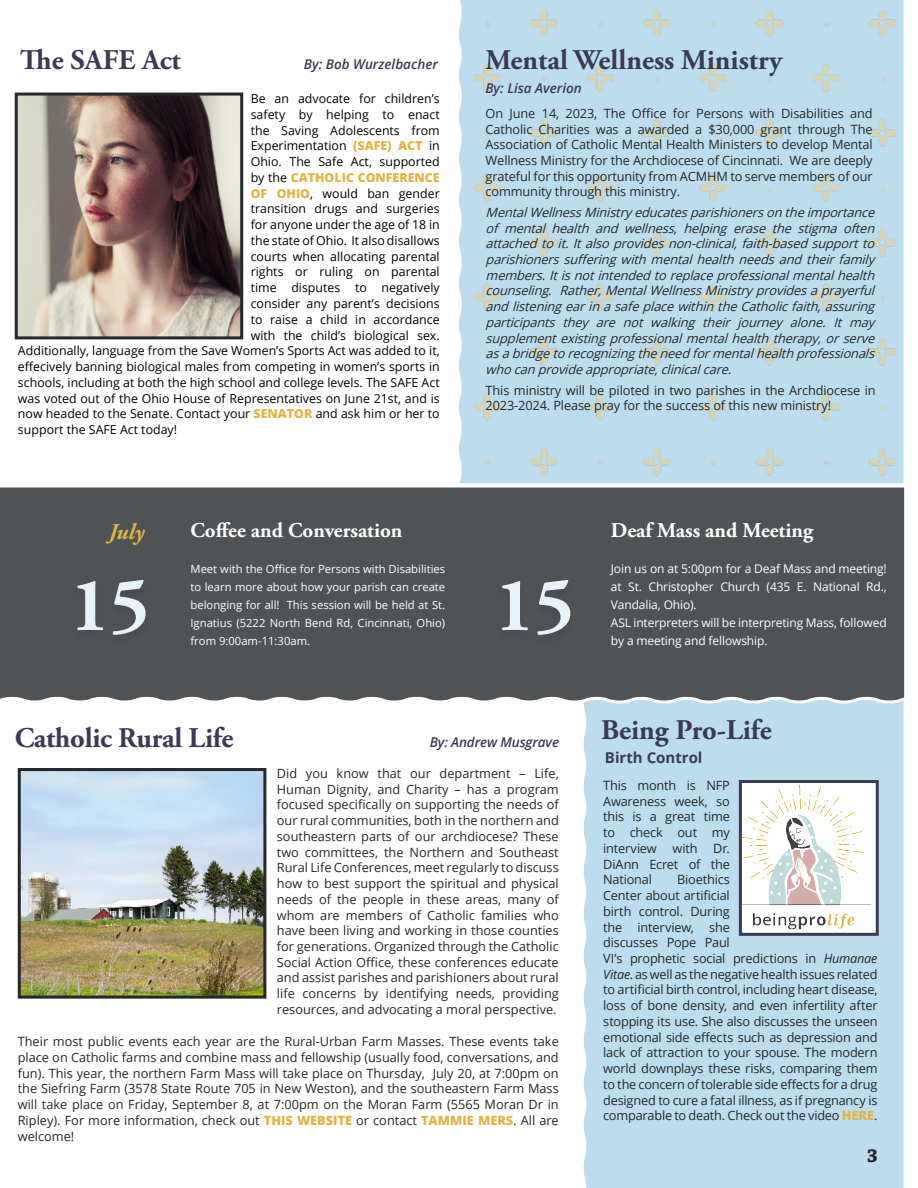
<style>
.page{position:relative;width:918px;height:1188px;background:#fff}
.page>*{position:absolute;margin:0;border:0;box-sizing:border-box;transform-origin:0 0}
.t1{font:700 76.5px "Adobe Garamond Pro";color:#e9f2f9}
.t2{font:700 28.5px "Adobe Garamond Pro";color:#3a3b53}
.t3{font:italic 700 22.5px "Adobe Garamond Pro";color:#e0b546}
.t4{font:700 21px "Adobe Garamond Pro";color:#fff}
.t5{font:700 19.8px "Chaparral Pro";color:#24282a}
.t6{font:700 15px "Open Sans";color:#3a3b53}
.t7{font:italic 600 13.5px "Open Sans";color:#3a3b53}
.t8{font:12.75px/15.8px "Open Sans";letter-spacing:-.01em;color:#24282a;text-align:justify}
.t9{font:italic 12.75px/15.8px "Open Sans";color:#24282a}
.t10{font:12.3px "Open Sans";color:#000}
.t11{font:800 12.3px "Open Sans";color:#e0b546}
.t12{font:12px/18px "Open Sans";letter-spacing:-.01em;color:#fff}
.t13{font:11.25px/18px "Open Sans";color:#fff;text-align:justify}
.s1{font-weight:800;color:#e0b546}
.s2{font-weight:400;color:#000}
.s3{font-style:italic}
</style>
<div class="page">
<div style="left:459px;top:0;width:445px;height:483px;background:#bdddee"></div>
<div style="left:584px;top:705px;width:320px;height:483px;background:#bdddee"></div>
<div style="left:0;top:487px;width:905px;height:218px;background:#505355"></div>
<div style="left:465px;top:11px;width:439px;height:466px;background:#bdddee"></div>
<img style="left:743px;top:784px;width:132px;height:148px">
<div style="left:739px;top:780px;width:140px;height:156px;border:3px solid #3a3b53"></div>
<svg style="left:14px;top:92px;width:230px;height:248px;background:#92827a"></svg>
<img style="left:17px;top:768px;width:250px;height:231px">
<div style="left:497px;top:581px;width:78px;height:64px;background:#4f5254"></div>
<div style="left:73px;top:581px;width:77px;height:64px;background:#4f5254"></div>
<h2 class="t2" style="left:20px;top:43px;width:162px">The SAFE Act</h2>
<p class="t7" style="left:304px;top:54px;width:136px">By: Bob Wurzelbacher</p>
<p class="t10" style="left:251px;top:90px;width:191px">Be an advocate for children’s</p>
<p class="t10" style="left:251px;top:106px;width:191px">safety by helping to enact</p>
<p class="t10" style="left:251px;top:122px;width:191px">the Saving Adolescents from</p>
<p class="t10" style="left:251px;top:138px;width:191px">Experimentation <span class="s1">(SAFE) ACT</span> in</p>
<p class="t10" style="left:251px;top:153px;width:191px">Ohio. The Safe Act, supported</p>
<p class="t11" style="left:251px;top:168px;width:191px"><span class="s2">by the</span> CATHOLIC CONFERENCE</p>
<p class="t10" style="left:251px;top:185px;width:191px"><span class="s1">OF OHIO</span>, would ban gender</p>
<p class="t10" style="left:251px;top:201px;width:190px">transition drugs and surgeries</p>
<p class="t10" style="left:251px;top:216px;width:191px">for anyone under the age of 18 in</p>
<p class="t10" style="left:251px;top:232px;width:191px">the state of Ohio. It also disallows</p>
<p class="t10" style="left:251px;top:248px;width:191px">courts when allocating parental</p>
<p class="t10" style="left:251px;top:264px;width:191px">rights or ruling on parental</p>
<p class="t10" style="left:251px;top:279px;width:191px">time disputes to negatively</p>
<p class="t10" style="left:251px;top:295px;width:191px">consider any parent’s decisions</p>
<p class="t10" style="left:251px;top:311px;width:191px">to raise a child in accordance</p>
<p class="t10" style="left:251px;top:327px;width:191px">with the child’s biological sex.</p>
<p class="t10" style="left:18px;top:342px;width:423px">Additionally, language from the Save Women’s Sports Act was added to it,</p>
<p class="t10" style="left:18px;top:358px;width:423px">effecively banning biological males from competing in women’s sports in</p>
<p class="t10" style="left:18px;top:374px;width:423px">schools, including at both the high school and college levels. The SAFE Act</p>
<p class="t10" style="left:18px;top:390px;width:423px">was voted out of the Ohio House of Representatives on June 21st, and is</p>
<p class="t10" style="left:18px;top:405px;width:423px">now headed to the Senate. Contact your <span class="s1">SENATOR</span> and ask him or her to</p>
<p class="t10" style="left:18px;top:421px;width:161px">support the SAFE Act today!</p>
<h2 class="t2" style="left:485px;top:43px;width:299px">Mental Wellness Ministry</h2>
<p class="t7" style="left:485px;top:78px;width:98px">By: Lisa Averion</p>
<p class="t8" style="left:486px;top:105px;width:389px">On June 14, 2023, The Office for Persons with Disabilities and Catholic Charities was a awarded a $30,000 grant through The Association of Catholic Mental Health Ministers to develop Mental Wellness Ministry for the Archdiocese of Cincinnati. We are deeply grateful for this opportunity from ACMHM to serve members of our community through this ministry.</p>
<p class="t9" style="left:486px;top:204px;width:395px">MentalWellnessMinistry educatesparishionersontheimportance of mental health and wellness, helping erase the stigma often attachedtoit.Italsoprovidesnon-clinical,faith-basedsupportto parishionerssufferingwithmentalhealthneedsandtheirfamily members.Itisnotintendedtoreplaceprofessionalmentalhealth counseling. Rather,MentalWellnessMinistry providesaprayerful andlisteningearinasafeplacewithintheCatholicfaith,assuring participants they are not walking their journey alone. It may supplementexistingprofessionalmentalhealththerapy,orserve asabridgetorecognizingtheneedformentalhealthprofessionals whocanprovideappropriate,clinicalcare.</p>
<p class="t8" style="left:486px;top:382px;width:392px">This ministry will be piloted in two parishes in the Archdiocese in<br>2023-2024. Please pray for the success of this new ministry!</p>
<h3 class="t4" style="left:191px;top:519px;width:213px">Coffee and Conversation</h3>
<p class="t13" style="left:191px;top:560px;width:256px">Meet with the Office for Persons with Disabilities to learn more about how your parish can create belonging for all! This session will be held at St.<br>Ignatius (5222 North Bend Rd, Cincinnati, Ohio) from 9:00am-11:30am.</p>
<h3 class="t3" style="left:109px;top:519px;width:37px">July</h3>
<h1 class="t1" style="left:70px;top:561px;width:81px">15</h1>
<h1 class="t1" style="left:495px;top:561px;width:81px">15</h1>
<h2 class="t2" style="left:15px;top:721px;width:220px">Catholic Rural Life</h2>
<p class="t7" style="left:430px;top:733px;width:131px">By: Andrew Musgrave</p>
<p class="t8" style="left:277px;top:765px;width:283px">Did you know that our department – Life, Human Dignity, and Charity – has a program focused specifically on supporting the needs of our rural communities, both in the northern and southeastern parts of our archdiocese? These two committees, the Northern and Southeast Rural Life Conferences, meet regularly to discuss how to best support the spiritual and physical needs of the people in these areas, many of whom are members of Catholic families who have been living and working in those counties for generations. Organized through the Catholic Social Action Office, these conferences educate and assist parishes and parishioners about rural life concerns by identifying needs, providing resources, and advocating a moral perspective.</p>
<p class="t8" style="left:18px;top:1033px;width:543px">Their most public events each year are the Rural-Urban Farm Masses. These events take place on Catholic farms and combine mass and fellowship (usually food, conversations, and fun). This year, the northern Farm Mass will take place on Thursday, July 20, at 7:00pm on the Siefring Farm (3578 State Route 705 in New Weston), and the southeastern Farm Mass will take place on Friday, September 8, at 7:00pm on the Moran Farm (5565 Moran Dr in Ripley). For more information, check out <span class="s1">THIS WEBSITE</span> or contact <span class="s1">TAMMIE MERS</span>. All are welcome!</p>
<h3 class="t4" style="left:611px;top:519px;width:204px">Deaf Mass and Meeting</h3>
<p class="t12" style="left:611px;top:560px;width:277px">Join us on at 5:00pm for a Deaf Mass and meeting! at St. Christopher Church (435 E. National Rd., Vandalia, Ohio).<br>ASL interpreters will be interpreting Mass, followed by a meeting and fellowship.</p>
<h2 class="t2" style="left:601px;top:714px;width:172px">Being Pro-Life</h2>
<p class="t6" style="left:605px;top:747px;width:99px">Birth Control</p>
<p class="t8" style="left:603px;top:777px;width:128px">This month is NFP Awareness week, so this is a great time to check out my interview with Dr.<br>DiAnn Ecret of the National</p>
<p class="t8" style="left:603px;top:871px;width:276px;text-align:left;text-indent:74px">Bioethics<br>Center about artificial<br>birth control. During<br>the interview, she<br>discusses Pope Paul<br>VI’s prophetic social predictions in <span class="s3">Humanae Vitae</span>. as well as the negative health issues related to artificial birth control, including heart disease, loss of bone density, and even infertility after stopping its use. She also discusses the unseen emotional side effects such as depression and lack of attraction to your spouse. The modern world downplays these risks, comparing them to the concern of tolerable side effects for a drug designed to cure a fatal illness, as if pregnancy is comparable to death. Check out the video <span class="s1">HERE</span>.</p>
<h3 class="t5" style="left:867px;top:1144px;width:13px">3</h3>
</div>
